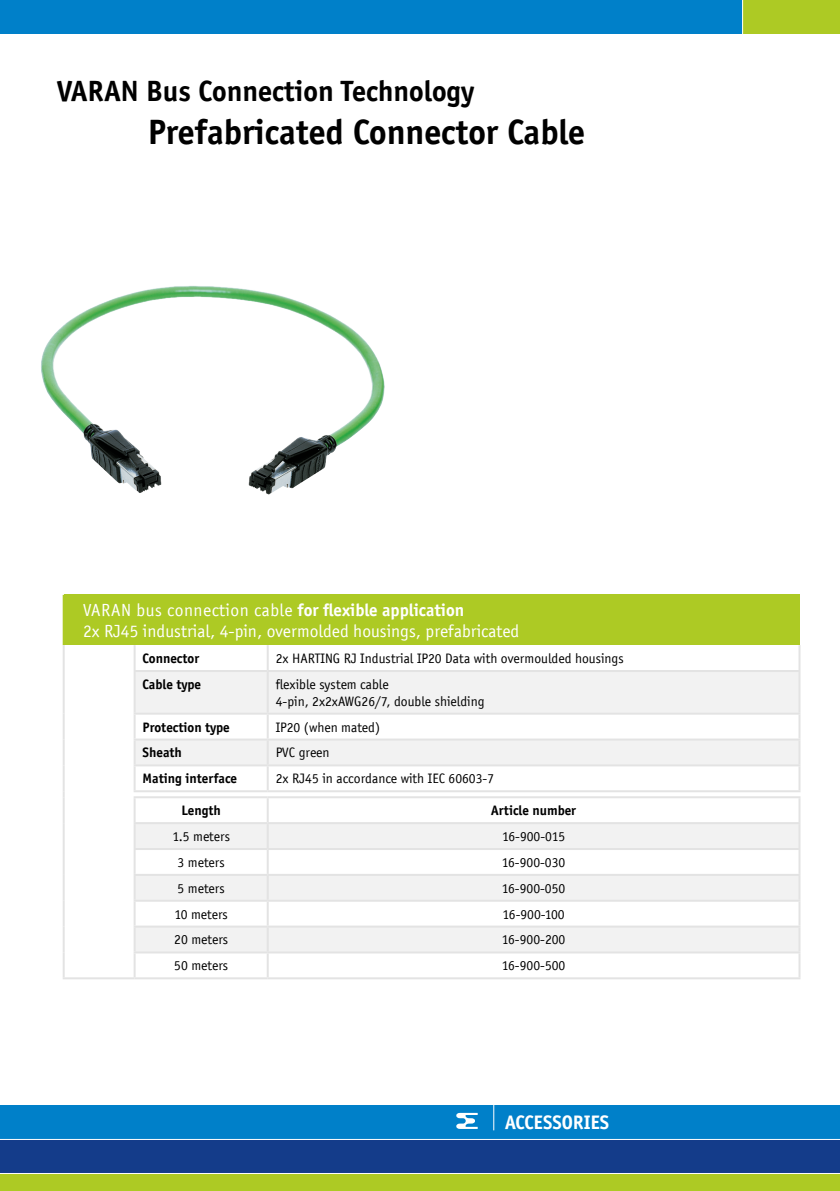
<style>
.page{position:relative;width:840px;height:1191px;background:#fff}
.page>*{position:absolute;margin:0;border:0;box-sizing:border-box;transform-origin:0 0}
.t1{font:700 36px "Officina Sans EF";color:#000}
.t2{font:700 30px "Officina Sans EF";color:#000}
.t3{font:700 20px "Officina Sans EF";color:#fff}
.t4{font:18px/21.6px "Officina Sans EF";color:#fff}
.t5{font:14px/16.8px "Officina Sans EF";color:#000}
.t6{font:700 14px "Officina Sans EF";color:#000}
.s1{font-weight:700}
</style>
<div class="page">
<div style="left:0;top:0;width:839px;height:34px;background:#0080c9"></div>
<div style="left:741px;top:0;width:98px;height:34px;background:#adca24"></div>
<hr style="left:741px;top:0;width:1px;height:36px;background:#fff">
<div style="left:0;top:1106px;width:839px;height:34px;background:#0080c9"></div>
<div style="left:0;top:1140px;width:839px;height:33px;background:#143c8a"></div>
<hr style="left:0;top:1139px;width:839px;height:1px;background:#fff">
<div style="left:0;top:1174px;width:839px;height:17px;background:#adca24"></div>
<svg style="left:456px;top:1112px;width:21px;height:17px"></svg>
<hr style="left:493px;top:1100px;width:1px;height:30px;background:#fff">
<img style="left:41px;top:286px;width:343px;height:208px">
<div style="left:64px;top:595px;width:735px;height:50px;background:#adca24"></div>
<svg style="left:135px;top:672px;width:663px;height:279px;fill:#f2f2f2"></svg>
<svg style="left:135px;top:792px;width:663px;height:4px"></svg>
<hr style="left:133px;top:670px;width:134px;height:2px;background:#e3e3e3">
<hr style="left:267px;top:670px;width:533px;height:2px;background:#e3e3e3">
<hr style="left:133px;top:712px;width:134px;height:2px;background:#e3e3e3">
<hr style="left:267px;top:712px;width:533px;height:2px;background:#e3e3e3">
<hr style="left:133px;top:738px;width:134px;height:2px;background:#e3e3e3">
<hr style="left:267px;top:738px;width:533px;height:2px;background:#e3e3e3">
<hr style="left:133px;top:764px;width:134px;height:2px;background:#e3e3e3">
<hr style="left:267px;top:764px;width:533px;height:2px;background:#e3e3e3">
<hr style="left:133px;top:822px;width:134px;height:2px;background:#e3e3e3">
<hr style="left:267px;top:822px;width:533px;height:2px;background:#e3e3e3">
<hr style="left:133px;top:848px;width:134px;height:2px;background:#e3e3e3">
<hr style="left:267px;top:848px;width:533px;height:2px;background:#e3e3e3">
<hr style="left:133px;top:874px;width:134px;height:2px;background:#e3e3e3">
<hr style="left:267px;top:874px;width:533px;height:2px;background:#e3e3e3">
<hr style="left:133px;top:899px;width:134px;height:2px;background:#e3e3e3">
<hr style="left:267px;top:899px;width:533px;height:2px;background:#e3e3e3">
<hr style="left:133px;top:925px;width:134px;height:2px;background:#e3e3e3">
<hr style="left:267px;top:925px;width:533px;height:2px;background:#e3e3e3">
<hr style="left:266px;top:645px;width:2px;height:25px;background:#e3e3e3">
<hr style="left:798px;top:645px;width:2px;height:25px;background:#e3e3e3">
<hr style="left:266px;top:672px;width:2px;height:40px;background:#e3e3e3">
<hr style="left:798px;top:672px;width:2px;height:40px;background:#e3e3e3">
<hr style="left:266px;top:714px;width:2px;height:24px;background:#e3e3e3">
<hr style="left:798px;top:714px;width:2px;height:24px;background:#e3e3e3">
<hr style="left:266px;top:740px;width:2px;height:24px;background:#e3e3e3">
<hr style="left:798px;top:740px;width:2px;height:24px;background:#e3e3e3">
<hr style="left:266px;top:766px;width:2px;height:24px;background:#e3e3e3">
<hr style="left:798px;top:766px;width:2px;height:24px;background:#e3e3e3">
<hr style="left:133px;top:790px;width:134px;height:2px;background:#e3e3e3">
<hr style="left:267px;top:790px;width:533px;height:2px;background:#e3e3e3">
<hr style="left:133px;top:796px;width:134px;height:2px;background:#e3e3e3">
<hr style="left:267px;top:796px;width:533px;height:2px;background:#e3e3e3">
<hr style="left:266px;top:798px;width:2px;height:24px;background:#e3e3e3">
<hr style="left:798px;top:798px;width:2px;height:24px;background:#e3e3e3">
<hr style="left:266px;top:824px;width:2px;height:24px;background:#e3e3e3">
<hr style="left:798px;top:824px;width:2px;height:24px;background:#e3e3e3">
<hr style="left:266px;top:850px;width:2px;height:24px;background:#e3e3e3">
<hr style="left:798px;top:850px;width:2px;height:24px;background:#e3e3e3">
<hr style="left:266px;top:876px;width:2px;height:23px;background:#e3e3e3">
<hr style="left:798px;top:876px;width:2px;height:23px;background:#e3e3e3">
<hr style="left:266px;top:901px;width:2px;height:24px;background:#e3e3e3">
<hr style="left:798px;top:901px;width:2px;height:24px;background:#e3e3e3">
<hr style="left:266px;top:927px;width:2px;height:24px;background:#e3e3e3">
<hr style="left:798px;top:927px;width:2px;height:24px;background:#e3e3e3">
<hr style="left:133px;top:951px;width:134px;height:2px;background:#e3e3e3">
<hr style="left:134px;top:977px;width:133px;height:2px;background:#e3e3e3">
<hr style="left:267px;top:951px;width:533px;height:2px;background:#e3e3e3">
<hr style="left:266px;top:953px;width:2px;height:24px;background:#e3e3e3">
<hr style="left:798px;top:953px;width:2px;height:24px;background:#e3e3e3">
<hr style="left:267px;top:977px;width:533px;height:2px;background:#e3e3e3">
<hr style="left:63px;top:595px;width:2px;height:50px;background:#adca24">
<hr style="left:63px;top:645px;width:2px;height:26px;background:#e3e3e3">
<hr style="left:133px;top:645px;width:2px;height:25px;background:#e3e3e3">
<hr style="left:63px;top:671px;width:2px;height:42px;background:#e3e3e3">
<hr style="left:133px;top:672px;width:2px;height:40px;background:#e3e3e3">
<hr style="left:63px;top:713px;width:2px;height:26px;background:#e3e3e3">
<hr style="left:133px;top:714px;width:2px;height:24px;background:#e3e3e3">
<hr style="left:63px;top:739px;width:2px;height:26px;background:#e3e3e3">
<hr style="left:133px;top:740px;width:2px;height:24px;background:#e3e3e3">
<hr style="left:63px;top:765px;width:2px;height:26px;background:#e3e3e3">
<hr style="left:133px;top:766px;width:2px;height:24px;background:#e3e3e3">
<svg style="left:63px;top:791px;width:2px;height:6px"></svg>
<hr style="left:63px;top:797px;width:2px;height:26px;background:#e3e3e3">
<hr style="left:133px;top:798px;width:2px;height:24px;background:#e3e3e3">
<hr style="left:63px;top:823px;width:2px;height:26px;background:#e3e3e3">
<hr style="left:133px;top:824px;width:2px;height:24px;background:#e3e3e3">
<hr style="left:63px;top:849px;width:2px;height:26px;background:#e3e3e3">
<hr style="left:133px;top:850px;width:2px;height:24px;background:#e3e3e3">
<hr style="left:63px;top:875px;width:2px;height:25px;background:#e3e3e3">
<hr style="left:133px;top:876px;width:2px;height:23px;background:#e3e3e3">
<hr style="left:63px;top:900px;width:2px;height:26px;background:#e3e3e3">
<hr style="left:133px;top:901px;width:2px;height:24px;background:#e3e3e3">
<hr style="left:63px;top:926px;width:2px;height:26px;background:#e3e3e3">
<hr style="left:133px;top:927px;width:2px;height:24px;background:#e3e3e3">
<hr style="left:63px;top:952px;width:2px;height:25px;background:#e3e3e3">
<hr style="left:133px;top:953px;width:2px;height:24px;background:#e3e3e3">
<hr style="left:63px;top:977px;width:71px;height:2px;background:#e3e3e3">
<h2 class="t2" style="left:57px;top:72px;width:418px">VARAN Bus Connection Technology</h2>
<h1 class="t1" style="left:148px;top:110px;width:438px">Prefabricated Connector Cable</h1>
<p class="t4" style="left:83px;top:599px;width:437px">VARAN bus connection cable <span class="s1">for flexible application<br></span>2x RJ45 industrial, 4-pin, overmolded housings, prefabricated</p>
<p class="t6" style="left:142px;top:650px;width:58px">Connector</p>
<p class="t5" style="left:275px;top:650px;width:349px">2x HARTING RJ Industrial IP20 Data with overmoulded housings</p>
<p class="t6" style="left:142px;top:676px;width:60px">Cable type</p>
<p class="t5" style="left:275px;top:676px;width:210px">flexible system cable<br>4-pin, 2x2xAWG26/7, double shielding</p>
<p class="t6" style="left:142px;top:718px;width:89px">Protection type</p>
<p class="t5" style="left:275px;top:718px;width:106px">IP20 (when mated)</p>
<p class="t6" style="left:142px;top:744px;width:41px">Sheath</p>
<p class="t5" style="left:275px;top:744px;width:55px">PVC green</p>
<p class="t6" style="left:142px;top:770px;width:96px">Mating interface</p>
<p class="t5" style="left:275px;top:770px;width:220px">2x RJ45 in accordance with IEC 60603-7</p>
<p class="t6" style="left:181px;top:802px;width:41px">Length</p>
<p class="t6" style="left:491px;top:802px;width:86px">Article number</p>
<p class="t5" style="left:172px;top:828px;width:59px">1.5 meters</p>
<p class="t5" style="left:502px;top:828px;width:65px">16-900-015</p>
<p class="t5" style="left:177px;top:854px;width:49px">3 meters</p>
<p class="t5" style="left:501px;top:854px;width:65px">16-900-030</p>
<p class="t5" style="left:177px;top:880px;width:49px">5 meters</p>
<p class="t5" style="left:501px;top:880px;width:65px">16-900-050</p>
<p class="t5" style="left:174px;top:905px;width:55px">10 meters</p>
<p class="t5" style="left:502px;top:905px;width:64px">16-900-100</p>
<p class="t5" style="left:174px;top:931px;width:55px">20 meters</p>
<p class="t5" style="left:501px;top:931px;width:65px">16-900-200</p>
<p class="t5" style="left:174px;top:957px;width:55px">50 meters</p>
<p class="t5" style="left:501px;top:957px;width:65px">16-900-500</p>
<h3 class="t3" style="left:505px;top:1109px;width:106px">ACCESSORIES</h3>
</div>
